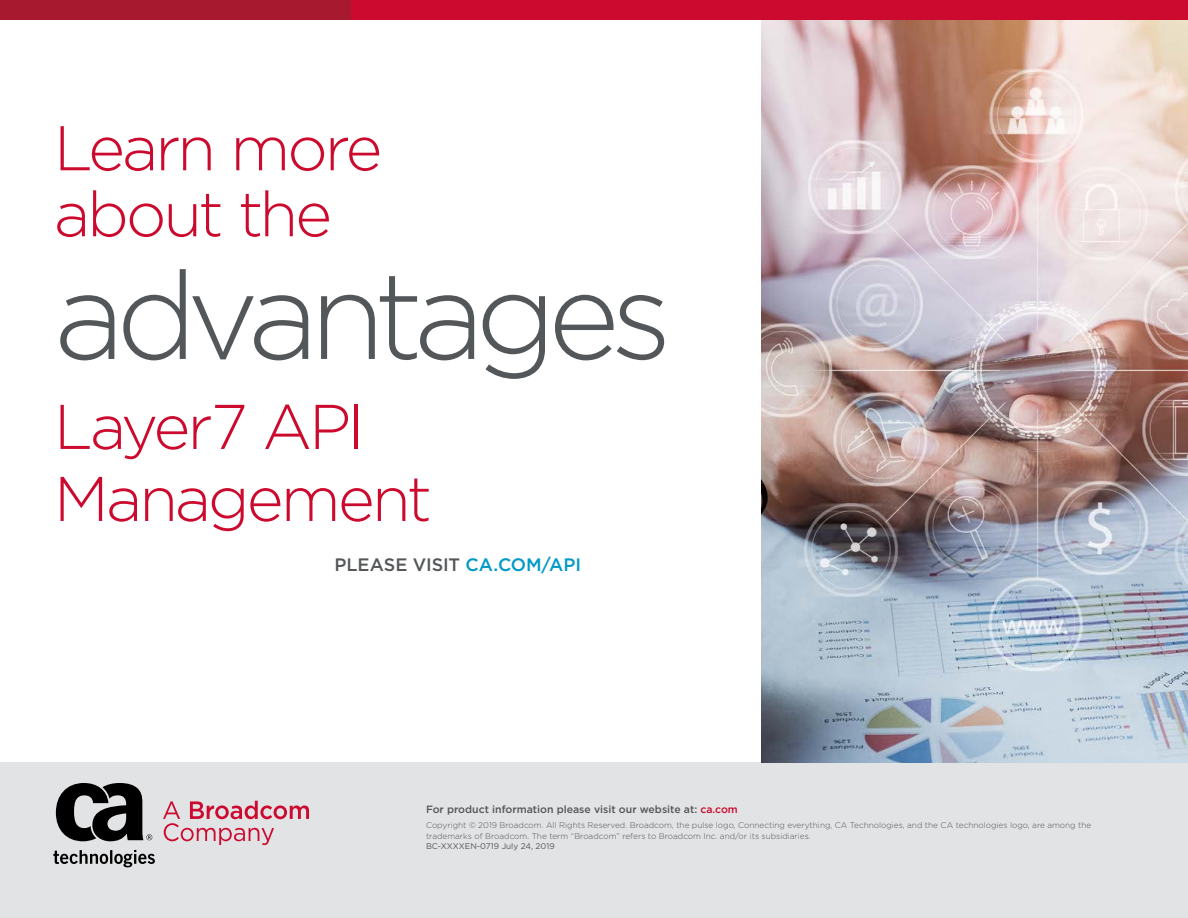
<style>
.page{position:relative;width:1188px;height:918px;background:#fff}
.page>*{position:absolute;margin:0;border:0;box-sizing:border-box;transform-origin:0 0}
.t1{font:300 123px "Gotham";letter-spacing:-.075em;color:#545759}
.t2{font:300 63px/66px "Gotham";letter-spacing:-.045em;color:#cc0a2e}
.t3{font:500 18px "Gotham";letter-spacing:-.005em;color:#545759}
.t4{font:500 10.5px "Gotham";color:#53565a}
.t5{font:300 8.25px/10.5px "Gotham";color:#53565a}
.t6{font:8.25px "Gotham";color:#53565a}
.s1{color:#0099c7}
.s2{color:#cc092f}
</style>
<div class="page">
<div style="left:0;top:762px;width:1188px;height:156px;background:#e2e3e4"></div>
<svg style="left:163px;top:801px;width:146px;height:44px"></svg>
<svg style="left:53px;top:783px;width:102px;height:84px"></svg>
<div style="left:0;top:0;width:644px;height:20px;background:#a6192e"></div>
<div style="left:351px;top:0;width:837px;height:20px;background:#cc092f"></div>
<img style="left:762px;top:20px;width:426px;height:742px">
<h2 class="t2" style="left:54px;top:113px;width:330px">Learn more about the</h2>
<h1 class="t1" style="left:54px;top:238px;width:619px">advantages</h1>
<h2 class="t2" style="left:54px;top:389px;width:379px;line-height:72px">Layer7 API<br>Management</h2>
<h3 class="t3" style="left:335px;top:553px;width:248px">PLEASE VISIT <span class="s1">CA.COM/API</span></h3>
<p class="t4" style="left:426px;top:803px;width:313px">For product information please visit our website at: <span class="s2">ca.com</span></p>
<p class="t5" style="left:426px;top:820px;width:667px">Copyright © 2019 Broadcom. All Rights Reserved. Broadcom, the pulse logo, Connecting everything, CA Technologies, and the CA technologies logo, are among the trademarks of Broadcom. The term “Broadcom” refers to Broadcom Inc. and/or its subsidiaries.</p>
<p class="t6" style="left:426px;top:841px;width:130px">BC-XXXXEN-0719 July 24, 2019</p>
</div>
